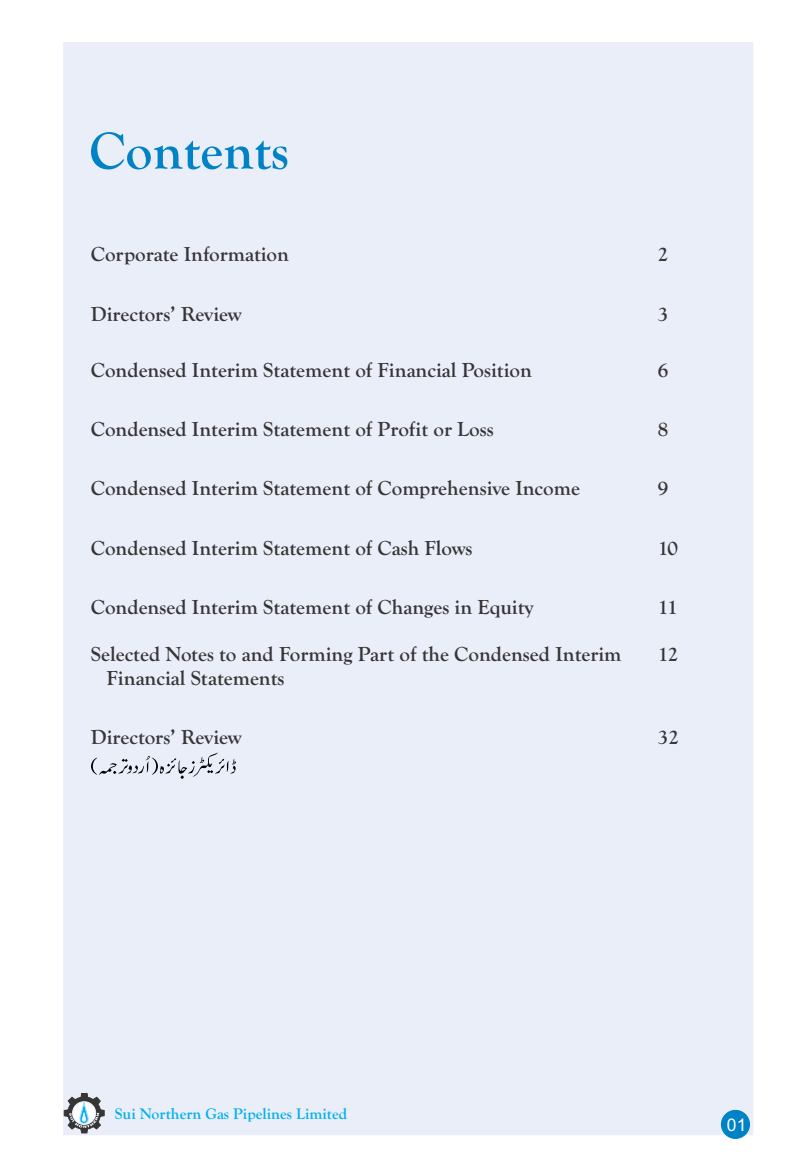
<style>
.page{position:relative;width:807px;height:1172px;background:#fff}
.page>*{position:absolute;margin:0;border:0;box-sizing:border-box;transform-origin:0 0}
.t1{font:700 53.9px "Goudy Old Style T";color:#0082c6}
.t2{font:700 21px/23.6px "Goudy Old Style T";color:#373435}
.t3{font:17.5px "Arial";color:#fefefe}
.t4{font:700 15.92px "Goudy Old Style T";color:#00afef}
</style>
<div class="page">
<div style="left:63px;top:42px;width:690px;height:1093px;background:#e9eef8"></div>
<svg style="left:64px;top:1089px;width:40px;height:44px;background:#a9b1b9"></svg>
<div style="left:720px;top:1110px;width:29px;height:29px;background:#0082c6;border:1px solid #0082c6;border-radius:50%"></div>
<svg style="left:91px;top:752px;width:145px;height:27px;background:#d1d6df"></svg>
<h1 class="t1" style="left:89px;top:120px;width:201px">Contents</h1>
<p class="t2" style="left:91px;top:243px;width:200px">Corporate Information</p>
<p class="t2" style="left:657px;top:243px;width:12px">2</p>
<p class="t2" style="left:91px;top:302px;width:152px">Directors’ Review</p>
<p class="t2" style="left:657px;top:302px;width:12px">3</p>
<p class="t2" style="left:91px;top:358px;width:442px">Condensed Interim Statement of Financial Position</p>
<p class="t2" style="left:657px;top:358px;width:12px">6</p>
<p class="t2" style="left:91px;top:417px;width:404px">Condensed Interim Statement of Profit or Loss</p>
<p class="t2" style="left:657px;top:417px;width:12px">8</p>
<p class="t2" style="left:91px;top:476px;width:490px">Condensed Interim Statement of Comprehensive Income</p>
<p class="t2" style="left:657px;top:476px;width:12px">9</p>
<p class="t2" style="left:91px;top:536px;width:383px">Condensed Interim Statement of Cash Flows</p>
<p class="t2" style="left:657px;top:536px;width:22px">10</p>
<p class="t2" style="left:91px;top:595px;width:444px">Condensed Interim Statement of Changes in Equity</p>
<p class="t2" style="left:107px;top:642px;width:516px;text-indent:-16px">Selected Notes to and Forming Part of the Condensed Interim<br>Financial Statements</p>
<p class="t2" style="left:657px;top:595px;width:21px">11</p>
<p class="t2" style="left:657px;top:642px;width:22px">12</p>
<p class="t2" style="left:91px;top:725px;width:152px">Directors’ Review</p>
<p class="t2" style="left:657px;top:725px;width:22px">32</p>
<p class="t4" style="left:115px;top:1104px;width:234px">Sui Northern Gas Pipelines Limited</p>
<p class="t3" style="left:726px;top:1118px;width:21px">01</p>
</div>
